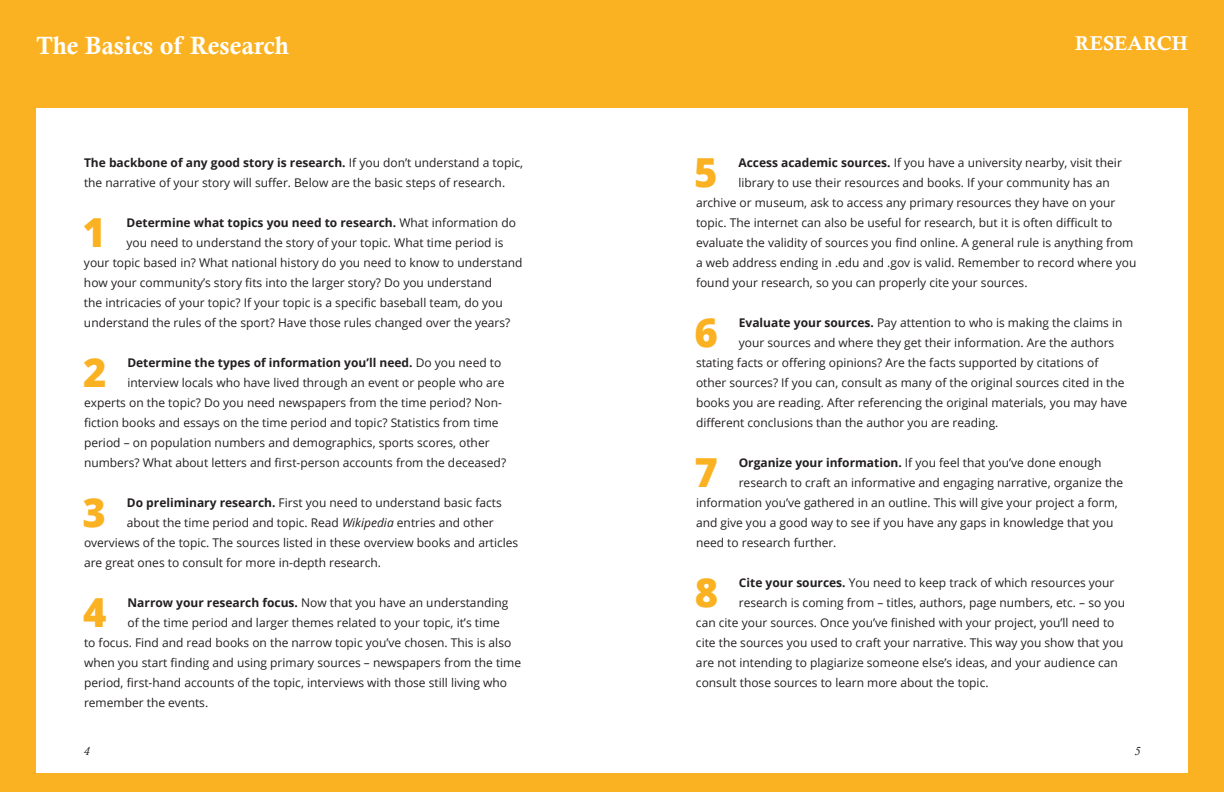
<style>
.page{position:relative;width:1224px;height:792px;background:#fbb222}
.page>*{position:absolute;margin:0;border:0;box-sizing:border-box;transform-origin:0 0}
.t1{font:800 40px "Open Sans";color:#fbb222}
.t2{font:25px "Calis MT Bol";color:#fff}
.t3{font:20px "Calis MT Bol";color:#fff}
.t4{font:12px/20px "Open Sans";color:#231f20}
.t5{font:700 12px "Open Sans";color:#231f20}
.t6{font:italic 12px "Calisto";color:#231f20}
.s1{font-weight:700}
.s2{font-weight:400}
.s3{font-style:italic}
</style>
<div class="page">
<div style="left:36px;top:108px;width:1152px;height:665px;background:#fff"></div>
<h2 class="t2" style="left:36px;top:31px;width:254px">The Basics of Research</h2>
<h3 class="t3" style="left:1075px;top:32px;width:114px">RESEARCH</h3>
<p class="t4" style="left:84px;top:152px;width:441px"><span class="s1">The backbone of any good story is research.</span> If you don’t understand a topic, the narrative of your story will suffer. Below are the basic steps of research.</p>
<h1 class="t1" style="left:82px;top:202px;width:25px">1</h1>
<p class="t5" style="left:127px;top:214px;width:391px">Determine what topics you need to research. <span class="s2">What information do</span></p>
<p class="t4" style="left:127px;top:232px;width:378px">you need to understand the story of your topic. What time period is</p>
<p class="t4" style="left:84px;top:252px;width:440px">your topic based in? What national history do you need to know to understand</p>
<p class="t4" style="left:84px;top:272px;width:410px">how your community’s story fits into the larger story? Do you understand</p>
<p class="t4" style="left:84px;top:292px;width:420px">the intricacies of your topic? If your topic is a specific baseball team, do you</p>
<p class="t4" style="left:84px;top:312px;width:428px">understand the rules of the sport? Have those rules changed over the years?</p>
<h1 class="t1" style="left:83px;top:342px;width:25px">2</h1>
<p class="t5" style="left:127px;top:354px;width:376px">Determine the types of information you’ll need. <span class="s2">Do you need to</span></p>
<p class="t4" style="left:127px;top:372px;width:379px">interview locals who have lived through an event or people who are</p>
<p class="t4" style="left:84px;top:392px;width:420px">experts on the topic? Do you need newspapers from the time period? Non-</p>
<p class="t4" style="left:84px;top:412px;width:416px">fiction books and essays on the time period and topic? Statistics from time</p>
<p class="t4" style="left:84px;top:432px;width:407px">period – on population numbers and demographics, sports scores, other</p>
<p class="t4" style="left:84px;top:452px;width:424px">numbers? What about letters and first-person accounts from the deceased?</p>
<h1 class="t1" style="left:83px;top:482px;width:25px">3</h1>
<p class="t4" style="left:127px;top:492px;width:376px"><span class="s1">Do preliminary research.</span> First you need to understand basic facts</p>
<p class="t4" style="left:127px;top:512px;width:368px">about the time period and topic. Read <span class="s3">Wikipedia</span> entries and other</p>
<p class="t4" style="left:84px;top:532px;width:436px">overviews of the topic. The sources listed in these overview books and articles</p>
<p class="t4" style="left:84px;top:552px;width:299px">are great ones to consult for more in-depth research.</p>
<h1 class="t1" style="left:83px;top:582px;width:25px">4</h1>
<p class="t4" style="left:128px;top:592px;width:382px"><span class="s1">Narrow your research focus.</span> Now that you have an understanding</p>
<p class="t4" style="left:128px;top:612px;width:374px">of the time period and larger themes related to your topic, it’s time</p>
<p class="t4" style="left:84px;top:632px;width:429px">to focus. Find and read books on the narrow topic you’ve chosen. This is also</p>
<p class="t4" style="left:84px;top:652px;width:439px">when you start finding and using primary sources – newspapers from the time</p>
<p class="t4" style="left:84px;top:672px;width:425px">period, first-hand accounts of the topic, interviews with those still living who</p>
<p class="t4" style="left:84px;top:692px;width:126px">remember the events.</p>
<h1 class="t1" style="left:694px;top:142px;width:25px">5</h1>
<p class="t4" style="left:738px;top:152px;width:385px"><span class="s1">Access academic sources.</span> If you have a university nearby, visit their</p>
<p class="t4" style="left:738px;top:172px;width:373px">library to use their resources and books. If your community has an</p>
<p class="t4" style="left:696px;top:192px;width:421px">archive or museum, ask to access any primary resources they have on your</p>
<p class="t4" style="left:696px;top:212px;width:418px">topic. The internet can also be useful for research, but it is often difficult to</p>
<p class="t4" style="left:696px;top:232px;width:439px">evaluate the validity of sources you find online. A general rule is anything from</p>
<p class="t4" style="left:696px;top:252px;width:442px">a web address ending in .edu and .gov is valid. Remember to record where you</p>
<p class="t4" style="left:696px;top:272px;width:333px">found your research, so you can properly cite your sources.</p>
<h1 class="t1" style="left:695px;top:302px;width:25px">6</h1>
<p class="t4" style="left:739px;top:312px;width:385px"><span class="s1">Evaluate your sources.</span> Pay attention to who is making the claims in</p>
<p class="t4" style="left:739px;top:332px;width:377px">your sources and where they get their information. Are the authors</p>
<p class="t4" style="left:696px;top:352px;width:404px">stating facts or offering opinions? Are the facts supported by citations of</p>
<p class="t4" style="left:696px;top:372px;width:430px">other sources? If you can, consult as many of the original sources cited in the</p>
<p class="t4" style="left:696px;top:392px;width:433px">books you are reading. After referencing the original materials, you may have</p>
<p class="t4" style="left:696px;top:412px;width:304px">different conclusions than the author you are reading.</p>
<h1 class="t1" style="left:694px;top:442px;width:25px">7</h1>
<p class="t4" style="left:739px;top:452px;width:364px"><span class="s1">Organize your information.</span> If you feel that you’ve done enough</p>
<p class="t4" style="left:739px;top:472px;width:386px">research to craft an informative and engaging narrative, organize the</p>
<p class="t4" style="left:696px;top:492px;width:423px">information you’ve gathered in an outline. This will give your project a form,</p>
<p class="t4" style="left:696px;top:512px;width:419px">and give you a good way to see if you have any gaps in knowledge that you</p>
<p class="t4" style="left:696px;top:532px;width:142px">need to research further.</p>
<h1 class="t1" style="left:695px;top:562px;width:25px">8</h1>
<p class="t4" style="left:739px;top:572px;width:377px"><span class="s1">Cite your sources.</span> You need to keep track of which resources your</p>
<p class="t4" style="left:739px;top:592px;width:388px">research is coming from – titles, authors, page numbers, etc. – so you</p>
<p class="t4" style="left:696px;top:612px;width:420px">can cite your sources. Once you’ve finished with your project, you’ll need to</p>
<p class="t4" style="left:696px;top:632px;width:429px">cite the sources you used to craft your narrative. This way you show that you</p>
<p class="t4" style="left:696px;top:652px;width:424px">are not intending to plagiarize someone else’s ideas, and your audience can</p>
<p class="t4" style="left:696px;top:672px;width:294px">consult those sources to learn more about the topic.</p>
<p class="t6" style="left:84px;top:744px;width:7px">4</p>
<p class="t6" style="left:1134px;top:744px;width:7px">5</p>
</div>
